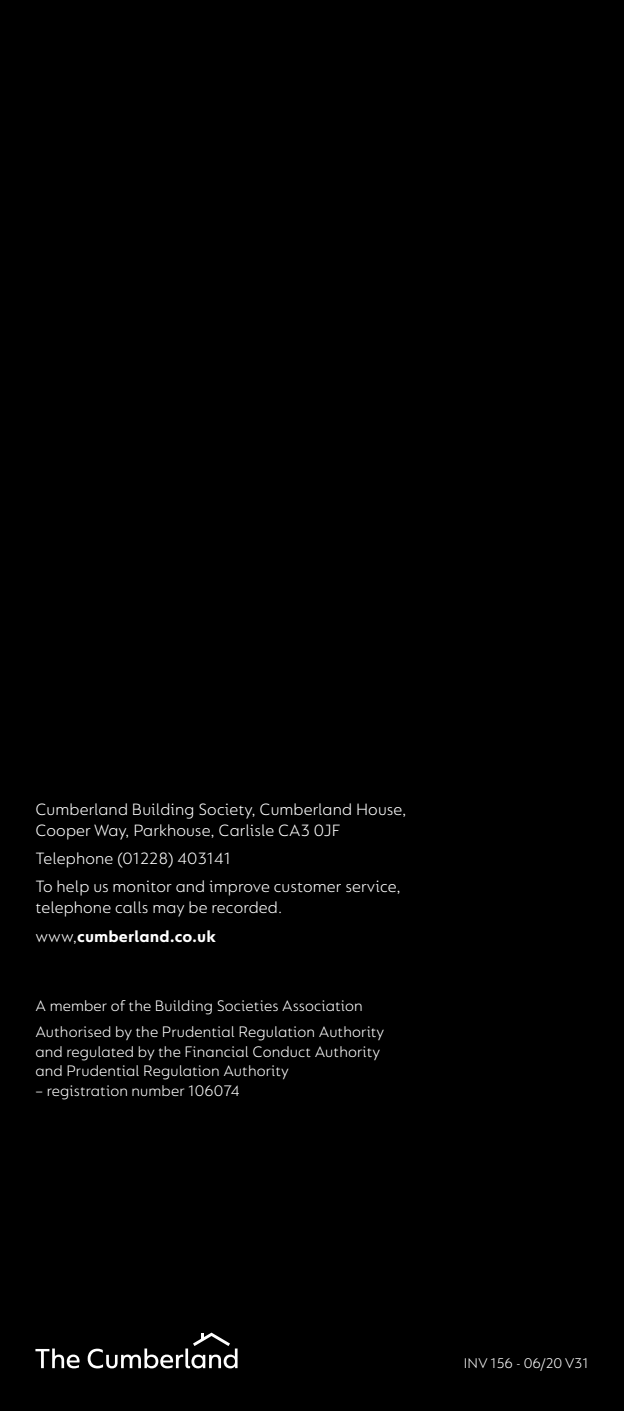
<style>
.page{position:relative;width:624px;height:1411px;background:#fff}
.page>*{position:absolute;margin:0;border:0;box-sizing:border-box;transform-origin:0 0}
.t1{font:300 17.5px/28px "FS Lucas Pro";letter-spacing:.005em;color:#fff}
.t2{font:300 16.25px/26.5px "FS Lucas Pro";letter-spacing:.005em;color:#fff}
.t3{font:300 15px "FS Lucas Pro";letter-spacing:.005em;color:#fff}
.s1{font-weight:700}
</style>
<div class="page">
<div style="left:0;top:0;width:624px;height:1410px;background:#000"></div>
<svg style="left:35px;top:1348px;width:44px;height:20px"></svg>
<svg style="left:88px;top:1332px;width:149px;height:36px"></svg>
<p class="t1" style="left:35px;top:798px;width:372px;line-height:21px">Cumberland Building Society, Cumberland House,<br>Cooper Way, Parkhouse, Carlisle CA3 0JF</p>
<p class="t1" style="left:35px;top:844px;width:367px">Telephone (01228) 403141<br>To help us monitor and improve customer service,</p>
<p class="t1" style="left:35px;top:893px;width:248px">telephone calls may be recorded. www,<span class="s1">cumberland.co.uk</span></p>
<p class="t2" style="left:35px;top:991px;width:350px">A member of the Building Societies Association<br>Authorised by the Prudential Regulation Authority</p>
<p class="t2" style="left:35px;top:1041px;width:346px;line-height:19.5px">and regulated by the Financial Conduct Authority and Prudential Regulation Authority</p>
<p class="t2" style="left:35px;top:1076px;width:206px">– registration number 106074</p>
<p class="t3" style="left:463px;top:1354px;width:126px">INV 156 - 06/20 V31</p>
</div>
